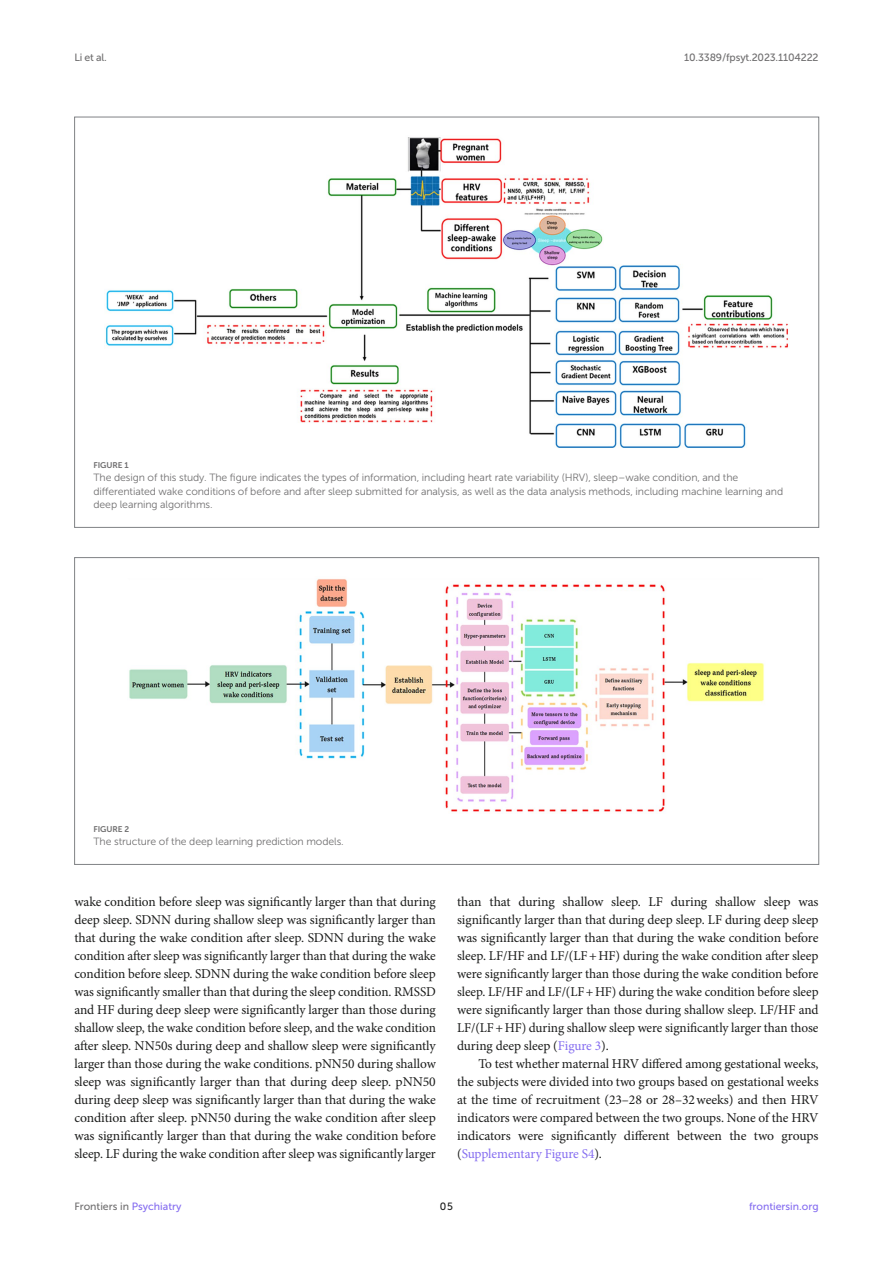
<style>
.page{position:relative;width:893px;height:1263px;background:#fff}
.page>*{position:absolute;margin:0;border:0;box-sizing:border-box;transform-origin:0 0}
.TEXT_FLUSH{font:13.5px/18px "Minion Pro";letter-spacing:-.005em;color:#1b1c1b;text-align:justify}
.TEXT{font:13.5px/18px "Minion Pro";letter-spacing:-.005em;color:#1b1c1b;text-align:justify}
.FIG_LEG{font:10.5px/13.5px "Museo Sans 300";letter-spacing:-.01em;color:#706f70}
.t1{font:10.5px "Museo Sans 500";letter-spacing:-.015em;color:#706f70}
.t2{font:10.5px "Museo Sans 500";color:#856df0}
.t3{font:10.5px "Museo Sans 500";color:#1b1c1b}
.FIG_HD{font:8.25px "Museo Sans 700";letter-spacing:-.01em;color:#706f70}
.s1{color:#856df0}
</style>
<div class="page">
<img style="left:105px;top:137px;width:684px;height:311px">
<img style="left:129px;top:579px;width:635px;height:233px">
<p class="t1" style="left:74px;top:51px;width:34px">Li et al.</p>
<p class="t1" style="left:684px;top:51px;width:136px">10.3389/fpsyt.2023.1104222</p>
<p class="FIG_HD" style="left:94px;top:460px;width:37px">FIGURE 1</p>
<p class="FIG_LEG" style="left:94px;top:471px;width:691px">The design of this study. The figure indicates the types of information, including heart rate variability (HRV), sleep–wake condition, and the differentiated wake conditions of before and after sleep submitted for analysis, as well as the data analysis methods, including machine learning and deep learning algorithms.</p>
<p class="FIG_HD" style="left:94px;top:824px;width:37px">FIGURE 2</p>
<p class="FIG_LEG" style="left:94px;top:835px;width:252px">The structure of the deep learning prediction models.</p>
<p class="TEXT_FLUSH" style="left:74px;top:893px;width:363px">wake condition before sleep was significantly larger than that during deep sleep. SDNN during shallow sleep was significantly larger than that during the wake condition after sleep. SDNN during the wake condition after sleep was significantly larger than that during the wake condition before sleep. SDNN during the wake condition before sleep was significantly smaller than that during the sleep condition. RMSSD and HF during deep sleep were significantly larger than those during shallow sleep, the wake condition before sleep, and the wake condition after sleep. NN50s during deep and shallow sleep were significantly larger than those during the wake conditions. pNN50 during shallow sleep was significantly larger than that during deep sleep. pNN50 during deep sleep was significantly larger than that during the wake condition after sleep. pNN50 during the wake condition after sleep was significantly larger than that during the wake condition before sleep. LF during the wake condition after sleep was significantly larger</p>
<p class="TEXT_FLUSH" style="left:457px;top:893px;width:363px">than that during shallow sleep. LF during shallow sleep was significantly larger than that during deep sleep. LF during deep sleep was significantly larger than that during the wake condition before sleep. LF/HF and LF/(LF+HF) during the wake condition after sleep were significantly larger than those during the wake condition before sleep. LF/HF and LF/(LF+HF) during the wake condition before sleep were significantly larger than those during shallow sleep. LF/HF and LF/(LF+HF) during shallow sleep were significantly larger than those during deep sleep (<span class="s1">Figure 3</span>).</p>
<p class="TEXT" style="left:457px;top:1055px;width:363px;text-indent:21px">To test whether maternal HRV differed among gestational weeks, the subjects were divided into two groups based on gestational weeks at the time of recruitment (23–28 or 28–32weeks) and then HRV indicators were compared between the two groups. None of the HRV indicators were significantly different between the two groups (<span class="s1">Supplementary Figure S4</span>).</p>
<p class="t1" style="left:74px;top:1200px;width:109px">Frontiers in <span class="s1">Psychiatry</span></p>
<p class="t3" style="left:440px;top:1200px;width:14px">05</p>
<p class="t2" style="left:749px;top:1200px;width:71px">frontiersin.org</p>
</div>
